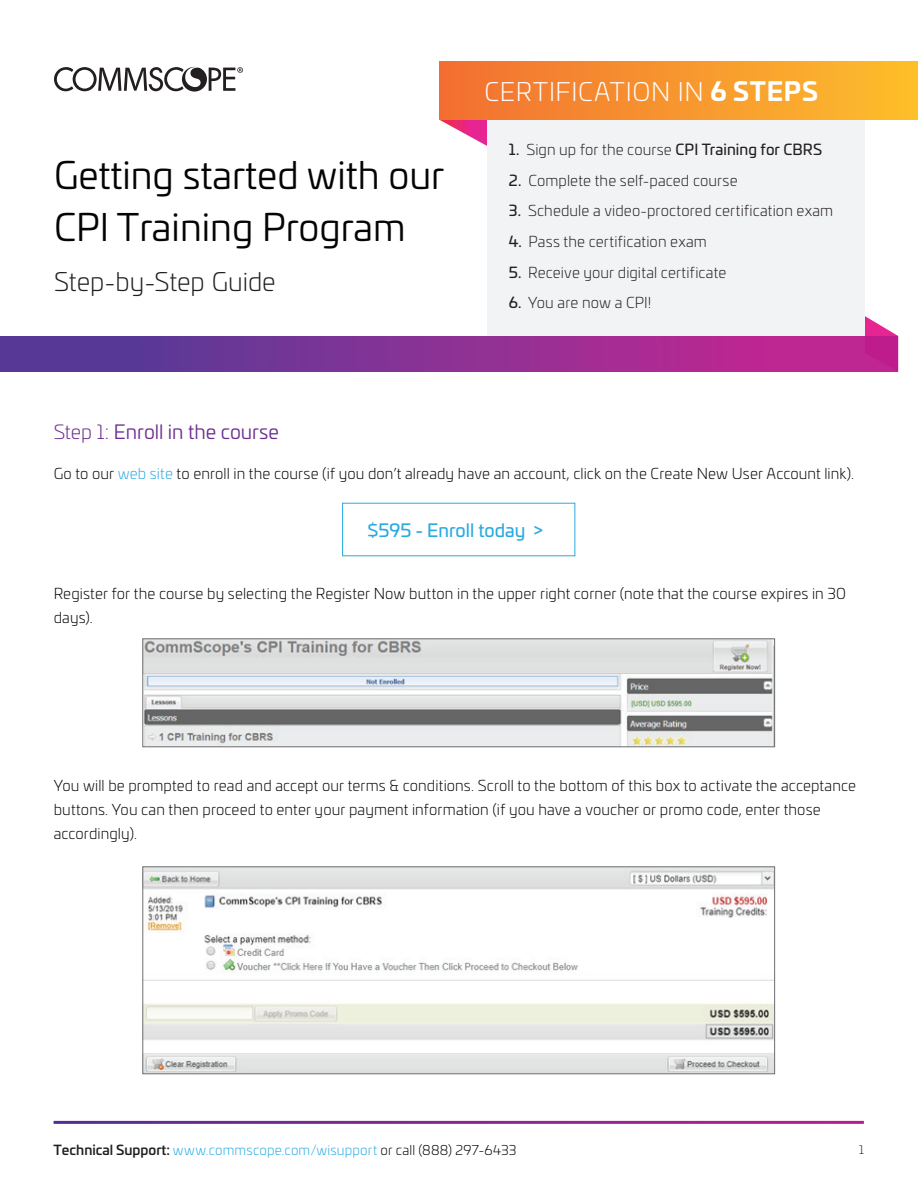
<style>
.page{position:relative;width:918px;height:1188px;background:#fff}
.page>*{position:absolute;margin:0;border:0;box-sizing:border-box;transform-origin:0 0}
.t1{font:37.5px/52.5px "Univia Pro";color:#040503}
.t2{font:300 25.5px "Univia Pro";letter-spacing:.025em;color:#fff}
.t3{font:300 25.5px "Univia Pro";color:#231f20}
.t4{font:19.5px "Univia Pro";letter-spacing:-.005em;color:#6e2c91}
.t5{font:18px "Univia Pro";color:#29aae1}
.t6{font:300 15px/24px "Univia Pro";letter-spacing:.005em;color:#040503}
.t7{font:300 15px "Univia Pro";letter-spacing:.01em;color:#231f20}
.t8{font:15px "Univia Pro";letter-spacing:.005em;color:#231f20}
.t9{font:300 13.5px "Univia Pro";letter-spacing:.01em;color:#29aae1}
.t10{font:300 12px "Univia Pro";color:#231f20}
.s1{font-weight:700}
.s2{font-weight:300}
.s3{font-weight:400}
.s4{color:#29aae1}
.s5{font-weight:500;color:#231f20}
.s6{color:#040503}
</style>
<div class="page">
<svg style="left:54px;top:67px;width:189px;height:25px"></svg>
<img style="left:145px;top:641px;width:628px;height:104px">
<div style="left:143px;top:639px;width:632px;height:108px;border:1px solid #6d6e71"></div>
<img style="left:145px;top:869px;width:628px;height:203px">
<div style="left:143px;top:867px;width:632px;height:207px;border:1px solid #6d6e71"></div>
<svg style="left:440px;top:120px;width:458px;height:251px"></svg>
<div style="left:487px;top:84px;width:378px;height:287px;background:#f2f3f4"></div>
<div style="left:439px;top:62px;width:479px;height:58px;background:linear-gradient(to right,#f26e32,#fdbe2c)"></div>
<div style="left:0;top:336px;width:897px;height:35px;background:linear-gradient(to right,#4c3c98,#cb2491)"></div>
<h1 class="t1" style="left:54px;top:147px;width:392px">Getting started with our<br>CPI Training Program</h1>
<h2 class="t3" style="left:54px;top:264px;width:223px">Step-by-Step Guide</h2>
<h2 class="t2" style="left:485px;top:74px;width:335px">CERTIFICATION IN <span class="s1">6 STEPS</span></h2>
<p class="t8" style="left:509px;top:138px;width:315px">1. <span class="s2">Sign up for the course</span> CPI Training for CBRS</p>
<p class="t7" style="left:509px;top:170px;width:230px"><span class="s3">2.</span> Complete the self-paced course</p>
<p class="t7" style="left:509px;top:200px;width:326px"><span class="s3">3.</span> Schedule a video-proctored certification exam</p>
<p class="t7" style="left:509px;top:231px;width:200px"><span class="s3">4.</span> Pass the certification exam</p>
<p class="t7" style="left:509px;top:262px;width:219px"><span class="s3">5.</span> Receive your digital certificate</p>
<p class="t7" style="left:509px;top:292px;width:144px"><span class="s3">6.</span> You are now a CPI!</p>
<h3 class="t4" style="left:54px;top:417px;width:227px"><span class="s2">Step 1:</span> Enroll in the course</h3>
<p class="t6" style="left:54px;top:461px;width:802px">Go to our <span class="s4">web site</span> to enroll in the course (if you don’t already have an account, click on the Create New User Account link).</p>
<p class="t5" style="left:367px;top:517px;width:177px">$595 - Enroll today &gt;</p>
<p class="t6" style="left:54px;top:581px;width:794px">Register for the course by selecting the Register Now button in the upper right corner (note that the course expires in 30 days).</p>
<p class="t6" style="left:54px;top:773px;width:804px">You will be prompted to read and accept our terms &amp; conditions. Scroll to the bottom of this box to activate the acceptance buttons. You can then proceed to enter your payment information (if you have a voucher or promo code, enter those accordingly).</p>
<p class="t9" style="left:54px;top:1141px;width:465px"><span class="s5">Technical Support:</span> www.commscope.com/wisupport <span class="s6">or call (888) 297-6433</span></p>
<p class="t10" style="left:859px;top:1141px;width:6px">1</p>
</div>
